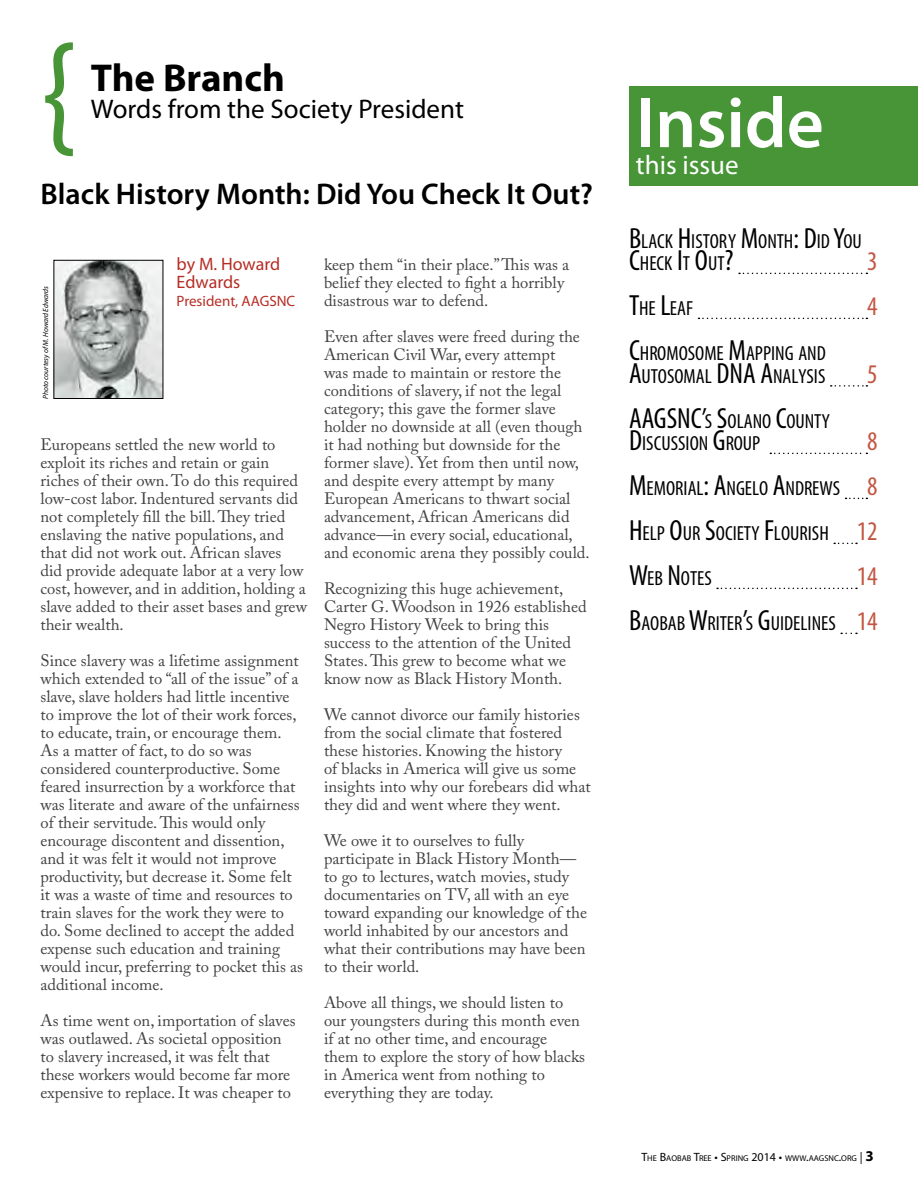
<style>
.page{position:relative;width:918px;height:1188px;background:#fff}
.page>*{position:absolute;margin:0;border:0;box-sizing:border-box;transform-origin:0 0}
.t1{font:condensed 142.5px "Myriad Pro";color:#479537}
.t2{font:600 72px "Myriad Pro";color:#fff}
.t3{font:700 39px "Myriad Pro";color:#000}
.t4{font:600 30px "Myriad Pro";color:#000}
.t5{font:condensed 29.25px "Myriad Pro";color:#000}
.t6{font:27px "Myriad Pro";color:#000}
.t7{font:27px "Myriad Pro";color:#fff}
.t8{font:condensed 27px "Myriad Pro";color:#c35642}
.t9{font:condensed 20.4px/22.5px "Myriad Pro";color:#000}
.t10{font:18px/18px "Myriad Pro";letter-spacing:-.005em;color:#b62d25}
.t11{font:16.5px/18px "Adobe Caslon Pro";color:#414042}
.t12{font:15px "Myriad Pro";color:#b62d25}
.t13{font:8.4px "Myriad Pro";color:#000}
.t14{font:italic 7.5px "Myriad Pro";color:#000}
.s1{font-size:29.25px}
.s2{font-size:27px;color:#c35642}
.s3{font-size:12px}
.s4{font-weight:700;font-size:15px}
</style>
<div class="page">
<div style="left:629px;top:86px;width:289px;height:100px;background:#479537"></div>
<svg style="left:739px;top:273px;width:128px;height:1px"></svg>
<svg style="left:698px;top:318px;width:169px;height:1px"></svg>
<svg style="left:831px;top:385px;width:36px;height:2px"></svg>
<svg style="left:770px;top:453px;width:97px;height:1px"></svg>
<svg style="left:846px;top:498px;width:21px;height:1px"></svg>
<svg style="left:834px;top:543px;width:23px;height:1px"></svg>
<svg style="left:717px;top:588px;width:140px;height:1px"></svg>
<img style="left:56px;top:262px;width:105px;height:135px">
<div style="left:54px;top:260px;width:109px;height:139px;border:1px solid #000"></div>
<h1 class="t1" style="left:41px;top:7px;width:38px">{</h1>
<h3 class="t3" style="left:91px;top:52px;width:196px">The Branch</h3>
<h3 class="t6" style="left:91px;top:92px;width:375px">Words from the Society President</h3>
<h3 class="t4" style="left:41px;top:175px;width:554px">Black History Month: Did You Check It Out?</h3>
<p class="t14" style="left:41px;top:399px;width:115px;rotate:-90deg">Photo courtesy of M. Howard Edwards</p>
<p class="t10" style="left:177px;top:255px;width:105px">by M. Howard<br>Edwards</p>
<p class="t12" style="left:177px;top:292px;width:120px">President, AAGSNC</p>
<p class="t11" style="left:40px;top:435px;width:268px">Europeans settled the new world to exploit its riches and retain or gain riches of their own. To do this required low-cost labor. Indentured servants did not completely fill the bill. They tried enslaving the native populations, and that did not work out. African slaves<br>did provide adequate labor at a very low cost, however, and in addition, holding a slave added to their asset bases and grew their wealth.</p>
<p class="t11" style="left:40px;top:651px;width:264px">Since slavery was a lifetime assignment which extended to “all of the issue” of a slave, slave holders had little incentive to improve the lot of their work forces, to educate, train, or encourage them.<br>As a matter of fact, to do so was considered counterproductive. Some feared insurrection by a workforce that was literate and aware of the unfairness of their servitude. This would only encourage discontent and dissention, and it was felt it would not improve productivity, but decrease it. Some felt it was a waste of time and resources to train slaves for the work they were to do. Some declined to accept the added expense such education and training would incur, preferring to pocket this as additional income.</p>
<p class="t11" style="left:40px;top:1011px;width:257px">As time went on, importation of slaves was outlawed. As societal opposition to slavery increased, it was felt that these workers would become far more expensive to replace. It was cheaper to</p>
<p class="t11" style="left:324px;top:255px;width:247px">keep them “in their place.” This was a belief they elected to fight a horribly disastrous war to defend.</p>
<p class="t11" style="left:324px;top:327px;width:267px">Even after slaves were freed during the American Civil War, every attempt<br>was made to maintain or restore the conditions of slavery, if not the legal category; this gave the former slave holder no downside at all (even though it had nothing but downside for the former slave). Yet from then until now, and despite every attempt by many European Americans to thwart social advancement, African Americans did advance—in every social, educational, and economic arena they possibly could.</p>
<p class="t11" style="left:324px;top:579px;width:264px">Recognizing this huge achievement, Carter G. Woodson in 1926 established Negro History Week to bring this success to the attention of the United States. This grew to become what we know now as Black History Month.</p>
<p class="t11" style="left:324px;top:705px;width:268px">We cannot divorce our family histories from the social climate that fostered these histories. Knowing the history<br>of blacks in America will give us some insights into why our forebears did what they did and went where they went.</p>
<p class="t11" style="left:324px;top:831px;width:265px">We owe it to ourselves to fully participate in Black History Month— to go to lectures, watch movies, study documentaries on TV, all with an eye toward expanding our knowledge of the world inhabited by our ancestors and what their contributions may have been to their world.</p>
<p class="t11" style="left:324px;top:993px;width:263px">Above all things, we should listen to our youngsters during this month even if at no other time, and encourage them to explore the story of how blacks in America went from nothing to everything they are today.</p>
<h2 class="t2" style="left:636px;top:77px;width:190px">Inside</h2>
<h3 class="t7" style="left:636px;top:148px;width:104px">this issue</h3>
<p class="t9" style="left:629px;top:230px;width:234px"><span class="s1">B</span>LACK <span class="s1">H</span>ISTORY <span class="s1">M</span>ONTH<span class="s1">: D</span>ID <span class="s1">Y</span>OU<br><span class="s1">C</span>HECK <span class="s1">I</span>T <span class="s1">O</span>UT<span class="s1">?</span></p>
<h3 class="t8" style="left:867px;top:245px;width:12px">3</h3>
<p class="t9" style="left:629px;top:297px;width:66px"><span class="s1">T</span>HE <span class="s1">L</span>EAF</p>
<h3 class="t8" style="left:867px;top:290px;width:12px">4</h3>
<p class="t9" style="left:629px;top:342px;width:198px"><span class="s1">C</span>HROMOSOME <span class="s1">M</span>APPING AND<br><span class="s1">A</span>UTOSOMAL <span class="s1">DNA A</span>NALYSIS</p>
<h3 class="t8" style="left:867px;top:358px;width:12px">5</h3>
<p class="t9" style="left:629px;top:410px;width:202px;text-indent:73px"><span class="s1">’</span>S <span class="s1">S</span>OLANO <span class="s1">C</span>OUNTY<br><span class="s1">D</span>ISCUSSION <span class="s1">G</span>ROUP</p>
<h3 class="t5" style="left:629px;top:401px;width:13px">AAGSNC</h3>
<h3 class="t8" style="left:867px;top:425px;width:12px">8</h3>
<p class="t9" style="left:629px;top:477px;width:250px"><span class="s1">M</span>EMORIAL<span class="s1">: A</span>NGELO <span class="s1">A</span>NDREWS <span class="s2">8</span></p>
<p class="t9" style="left:629px;top:522px;width:250px"><span class="s1">H</span>ELP <span class="s1">O</span>UR <span class="s1">S</span>OCIETY <span class="s1">F</span>LOURISH <span class="s2">12</span></p>
<p class="t9" style="left:629px;top:567px;width:84px"><span class="s1">W</span>EB <span class="s1">N</span> OTES</p>
<h3 class="t8" style="left:857px;top:560px;width:22px">14</h3>
<p class="t9" style="left:629px;top:612px;width:250px"><span class="s1">B</span>AOBAB <span class="s1">W</span>RITER<span class="s1">’</span>S <span class="s1">G</span>UIDELINES <span class="s2">14</span></p>
<p class="t13" style="left:641px;top:1153px;width:234px"><span class="s3">T</span>HE <span class="s3">B</span>AOBAB <span class="s3">T</span>REE <span class="s3">• S</span>PRING <span class="s3">2014 •</span> WWW<span class="s3">.</span>AAGSNC<span class="s3">.</span>ORG <span class="s3">|</span> <span class="s4">3</span></p>
</div>
